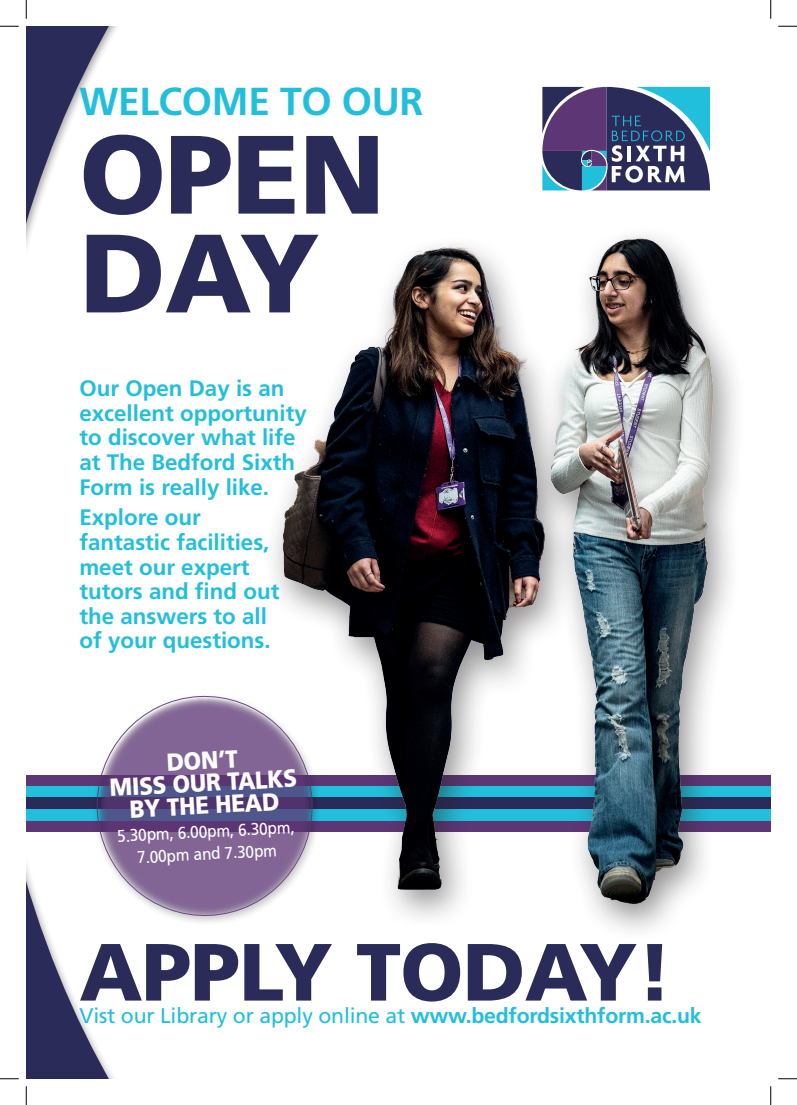
<style>
.page{position:relative;width:797px;height:1105px;background:#fff}
.page>*{position:absolute;margin:0;border:0;box-sizing:border-box;transform-origin:0 0}
.t1{font:900 111.25px/98.8px "Frutiger LT Std";letter-spacing:-.01em;color:#2a2b58}
.t2{font:900 81px "Frutiger LT Std";letter-spacing:-.01em;color:#2a2b58}
.t3{font:700 39px "Frutiger LT Std";letter-spacing:-.01em;color:#22bfdc}
.t4{font:900 24.62px/22.4px "Frutiger LT Std";color:#fff;text-align:center;scale:.91 1}
.t5{font:700 22.38px/24.6px "Frutiger LT Std";color:#22bfdc}
.t6{font:21.25px "Frutiger LT Std";letter-spacing:-.01em;color:#22bfdc}
.t7{font:17px/22.4px "Frutiger LT Std";color:#fff;text-align:center;scale:.91 1}
.s1{font-weight:700}
</style>
<div class="page">
<img style="left:274px;top:243px;width:257px;height:675px">
<div style="left:531px;top:224px;width:216px;height:719px;background:#231f20;opacity:.5"></div>
<img style="left:541px;top:224px;width:229px;height:719px">
<svg style="left:26px;top:26px;width:89px;height:1053px"></svg>
<div style="left:91px;top:692px;width:231px;height:235px;background:#010101;opacity:.3"></div>
<svg style="left:94px;top:693px;width:221px;height:225px"></svg>
<svg style="left:542px;top:87px;width:168px;height:103px;background:#516189"></svg>
<svg style="left:0;top:25px;width:19px;height:2px"></svg>
<svg style="left:778px;top:25px;width:19px;height:2px"></svg>
<svg style="left:0;top:1078px;width:19px;height:1px"></svg>
<svg style="left:778px;top:1078px;width:19px;height:1px"></svg>
<svg style="left:25px;top:0;width:2px;height:19px"></svg>
<svg style="left:25px;top:1086px;width:2px;height:19px"></svg>
<svg style="left:770px;top:0;width:1px;height:19px"></svg>
<svg style="left:770px;top:1086px;width:1px;height:19px"></svg>
<h3 class="t3" style="left:79px;top:78px;width:345px">WELCOME TO OUR</h3>
<h1 class="t1" style="left:79px;top:125px;width:307px">OPEN<br>DAY</h1>
<p class="t5" style="left:79px;top:376px;width:229px">Our Open Day is an excellent opportunity to discover what life at The Bedford Sixth<br>Form is really like.</p>
<p class="t5" style="left:79px;top:505px;width:201px">Explore our fantastic facilities, meet our expert tutors and find out the answers to all of your questions.</p>
<p class="t4" style="left:108px;top:754px;width:207px;rotate:-3deg">DON’T<br>MISS OUR TALKS<br>BY THE HEAD</p>
<p class="t7" style="left:117px;top:825px;width:197px;rotate:-3deg">5.30pm, 6.00pm, 6.30pm,<br>7.00pm and 7.30pm</p>
<h2 class="t2" style="left:79px;top:923px;width:594px">APPLY TODAY!</h2>
<p class="t6" style="left:79px;top:1003px;width:623px">Vist our Library or apply online at <span class="s1">www.bedfordsixthform.ac.uk</span></p>
</div>
